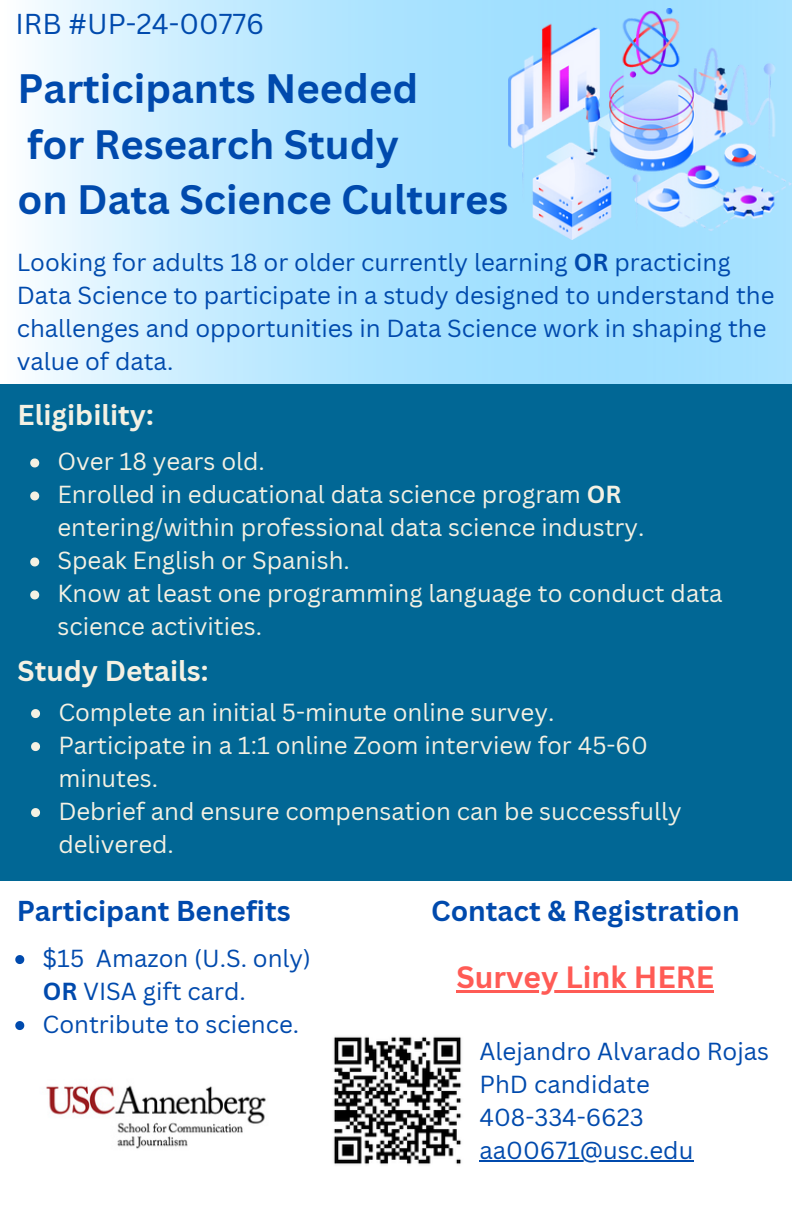
<style>
.page{position:relative;width:792px;height:1224px;background:#fff}
.page>*{position:absolute;margin:0;border:0;box-sizing:border-box;transform-origin:0 0}
.t1{font:700 40px/55.6px "Canva Sans";color:#004aad}
.t2{font:700 30px "Canva Sans";color:#ff5b55}
.t3{font:700 28px "Canva Sans";color:#004aad}
.t4{font:700 28px "Canva Sans";color:#f4f1e3}
.t5{font:28px "Canva Sans";color:#004aad}
.t6{font:24px/33px "Canva Sans";color:#f4f1e3}
.t7{font:24px/33px "Canva Sans";color:#004aad}
.s1{font-weight:700}
</style>
<div class="page">
<svg style="left:35px;top:0;width:756px;height:384px"></svg>
<div style="left:0;top:384px;width:791px;height:497px;background:#016795"></div>
<img style="left:508px;top:9px;width:284px;height:231px">
<img style="left:333px;top:1036px;width:129px;height:129px">
<img style="left:46px;top:1085px;width:220px;height:64px">
<svg style="left:30px;top:458px;width:9px;height:9px"></svg>
<svg style="left:30px;top:491px;width:9px;height:9px"></svg>
<svg style="left:30px;top:557px;width:9px;height:9px"></svg>
<svg style="left:30px;top:590px;width:9px;height:9px"></svg>
<svg style="left:31px;top:709px;width:9px;height:9px"></svg>
<svg style="left:31px;top:742px;width:9px;height:9px"></svg>
<svg style="left:31px;top:808px;width:9px;height:9px"></svg>
<svg style="left:15px;top:955px;width:9px;height:9px"></svg>
<svg style="left:15px;top:1021px;width:9px;height:9px"></svg>
<hr style="left:480px;top:1160px;width:214px;height:2px;background:#004aad">
<hr style="left:457px;top:990px;width:257px;height:3px;background:#ff5b55">
<h3 class="t5" style="left:16px;top:4px;width:250px">IRB #UP-24-00776</h3>
<p class="t1" style="left:18px;top:60px;width:492px">Participants Needed<br>for Research Study<br>on Data Science Cultures</p>
<p class="t7" style="left:17px;top:245px;width:759px">Looking for adults 18 or older currently learning <span class="s1">OR</span> practicing Data Science to participate in a study designed to understand the challenges and opportunities in Data Science work in shaping the value of data.</p>
<p class="t4" style="left:18px;top:395px;width:138px">Eligibility:</p>
<p class="t6" style="left:58px;top:445px;width:209px">Over 18 years old.</p>
<h3 class="t6" style="left:58px;top:478px;width:588px">Enrolled in educational data science program <span class="s1">OR </span>entering/within professional data science industry.</h3>
<p class="t6" style="left:58px;top:544px;width:294px">Speak English or Spanish.</p>
<p class="t6" style="left:58px;top:577px;width:667px">Know at least one programming language to conduct data science activities.</p>
<p class="t4" style="left:18px;top:651px;width:192px">Study Details:</p>
<p class="t6" style="left:58px;top:695px;width:497px">Complete an initial 5-minute online survey.</p>
<h3 class="t6" style="left:58px;top:728px;width:591px">Participate in a 1:1 online Zoom interview for 45-60 minutes.</h3>
<h3 class="t6" style="left:58px;top:794px;width:625px">Debrief and ensure compensation can be successfully delivered.</h3>
<p class="t3" style="left:17px;top:891px;width:275px">Participant Benefits</p>
<p class="t3" style="left:431px;top:891px;width:310px">Contact &amp; Registration</p>
<p class="t7" style="left:43px;top:941px;width:270px">$15 Amazon (U.S. only)</p>
<h3 class="t7" style="left:43px;top:974px;width:205px"><span class="s1">OR</span> VISA gift card.</h3>
<p class="t7" style="left:43px;top:1007px;width:258px">Contribute to science.</p>
<p class="t7" style="left:480px;top:1034px;width:291px">Alejandro Alvarado Rojas</p>
<p class="t7" style="left:480px;top:1067px;width:172px">PhD candidate</p>
<p class="t7" style="left:480px;top:1100px;width:166px">408-334-6623</p>
<p class="t7" style="left:480px;top:1133px;width:215px">aa00671@usc.edu</p>
<p class="t2" style="left:457px;top:956px;width:259px">Survey Link HERE</p>
</div>
